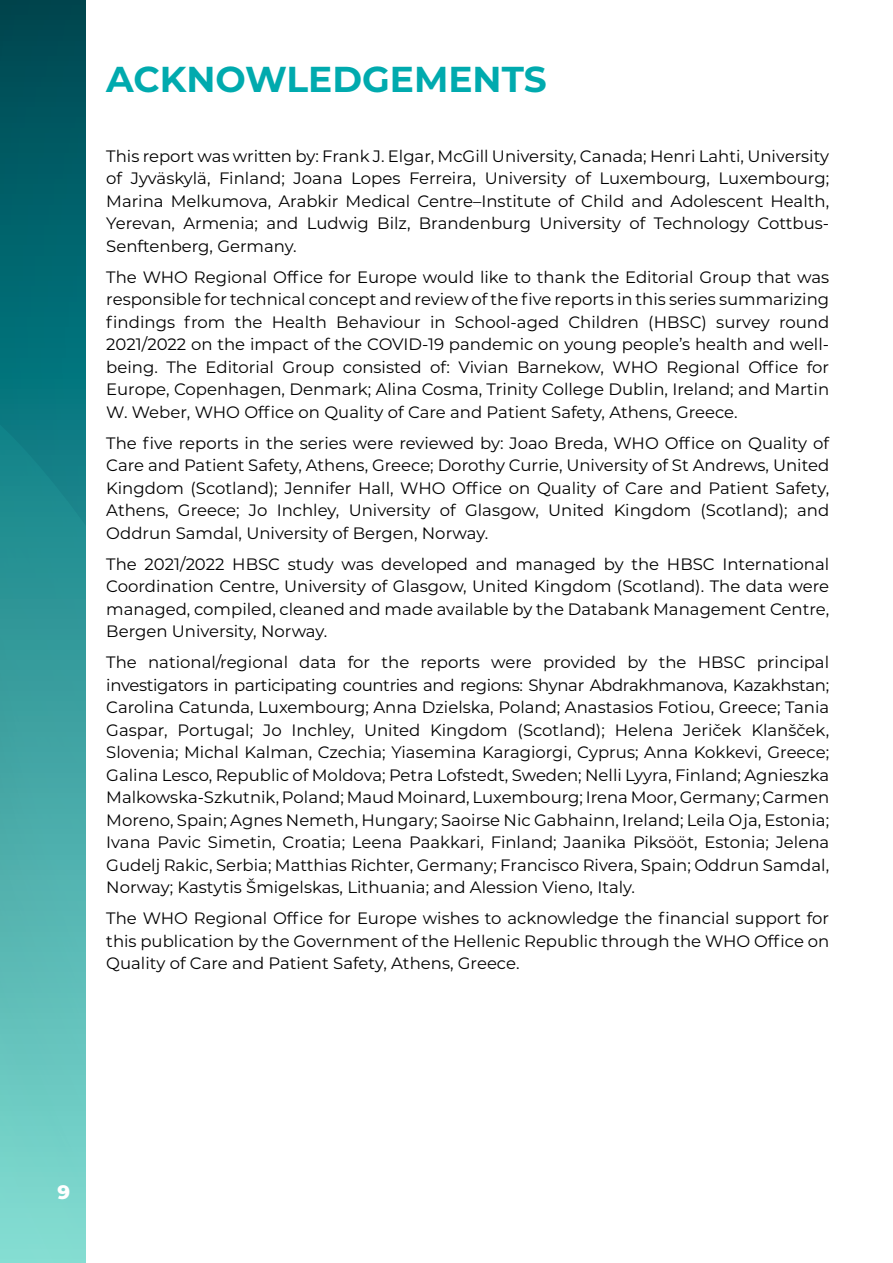
<style>
.page{position:relative;width:893px;height:1263px;background:#fff}
.page>*{position:absolute;margin:0;border:0;box-sizing:border-box;transform-origin:0 0}
.t1{font:700 36px "Montserrat";color:#00aaae}
.t2{font:800 19.5px "Montserrat";color:#fff}
.main_text{font:16.5px/22.5px "Montserrat";color:#000;text-align:justify}
</style>
<div class="page">
<svg style="left:0;top:0;width:85px;height:409px;background:#005f68"></svg>
<svg style="left:0;top:409px;width:85px;height:854px;background:#4badab"></svg>
<p class="t1" style="left:106px;top:54px;width:442px">ACKNOWLEDGEMENTS</p>
<p class="main_text" style="left:106px;top:144px;width:724px">This report was written by: Frank J. Elgar, McGill University, Canada; Henri Lahti, University of Jyväskylä, Finland; Joana Lopes Ferreira, University of Luxembourg, Luxembourg; Marina Melkumova, Arabkir Medical Centre–Institute of Child and Adolescent Health, Yerevan, Armenia; and Ludwig Bilz, Brandenburg University of Technology Cottbus-Senftenberg, Germany.</p>
<p class="main_text" style="left:106px;top:265px;width:724px">The WHO Regional Office for Europe would like to thank the Editorial Group that was responsible for technical concept and review of the five reports in this series summarizing findings from the Health Behaviour in School-aged Children (HBSC) survey round 2021/2022 on the impact of the COVID-19 pandemic on young people’s health and well&shy;being. The Editorial Group consisted of: Vivian Barnekow, WHO Regional Office for Europe, Copenhagen, Denmark; Alina Cosma, Trinity College Dublin, Ireland; and Martin W. Weber, WHO Office on Quality of Care and Patient Safety, Athens, Greece.</p>
<p class="main_text" style="left:106px;top:431px;width:724px">The five reports in the series were reviewed by: Joao Breda, WHO Office on Quality of Care and Patient Safety, Athens, Greece; Dorothy Currie, University of St Andrews, United Kingdom (Scotland); Jennifer Hall, WHO Office on Quality of Care and Patient Safety, Athens, Greece; Jo Inchley, University of Glasgow, United Kingdom (Scotland); and Oddrun Samdal, University of Bergen, Norway.</p>
<p class="main_text" style="left:106px;top:552px;width:724px">The 2021/2022 HBSC study was developed and managed by the HBSC International Coordination Centre, University of Glasgow, United Kingdom (Scotland). The data were managed, compiled, cleaned and made available by the Databank Management Centre, Bergen University, Norway.</p>
<p class="main_text" style="left:106px;top:650px;width:724px">The national/regional data for the reports were provided by the HBSC principal investigators in participating countries and regions: Shynar Abdrakhmanova, Kazakhstan; Carolina Catunda, Luxembourg; Anna Dzielska, Poland; Anastasios Fotiou, Greece; Tania Gaspar, Portugal; Jo Inchley, United Kingdom (Scotland); Helena Jeriček Klanšček, Slovenia; Michal Kalman, Czechia; Yiasemina Karagiorgi, Cyprus; Anna Kokkevi, Greece; Galina Lesco, Republic of Moldova; Petra Lofstedt, Sweden; Nelli Lyyra, Finland; Agnieszka Malkowska-Szkutnik, Poland; Maud Moinard, Luxembourg; Irena Moor, Germany; Carmen Moreno, Spain; Agnes Nemeth, Hungary; Saoirse Nic Gabhainn, Ireland; Leila Oja, Estonia; Ivana Pavic Simetin, Croatia; Leena Paakkari, Finland; Jaanika Piksööt, Estonia; Jelena Gudelj Rakic, Serbia; Matthias Richter, Germany; Francisco Rivera, Spain; Oddrun Samdal, Norway; Kastytis Šmigelskas, Lithuania; and Alession Vieno, Italy.</p>
<p class="main_text" style="left:106px;top:906px;width:724px">The WHO Regional Office for Europe wishes to acknowledge the financial support for this publication by the Government of the Hellenic Republic through the WHO Office on Quality of Care and Patient Safety, Athens, Greece.</p>
<p class="t2" style="left:58px;top:1178px;width:14px">9</p>
</div>
